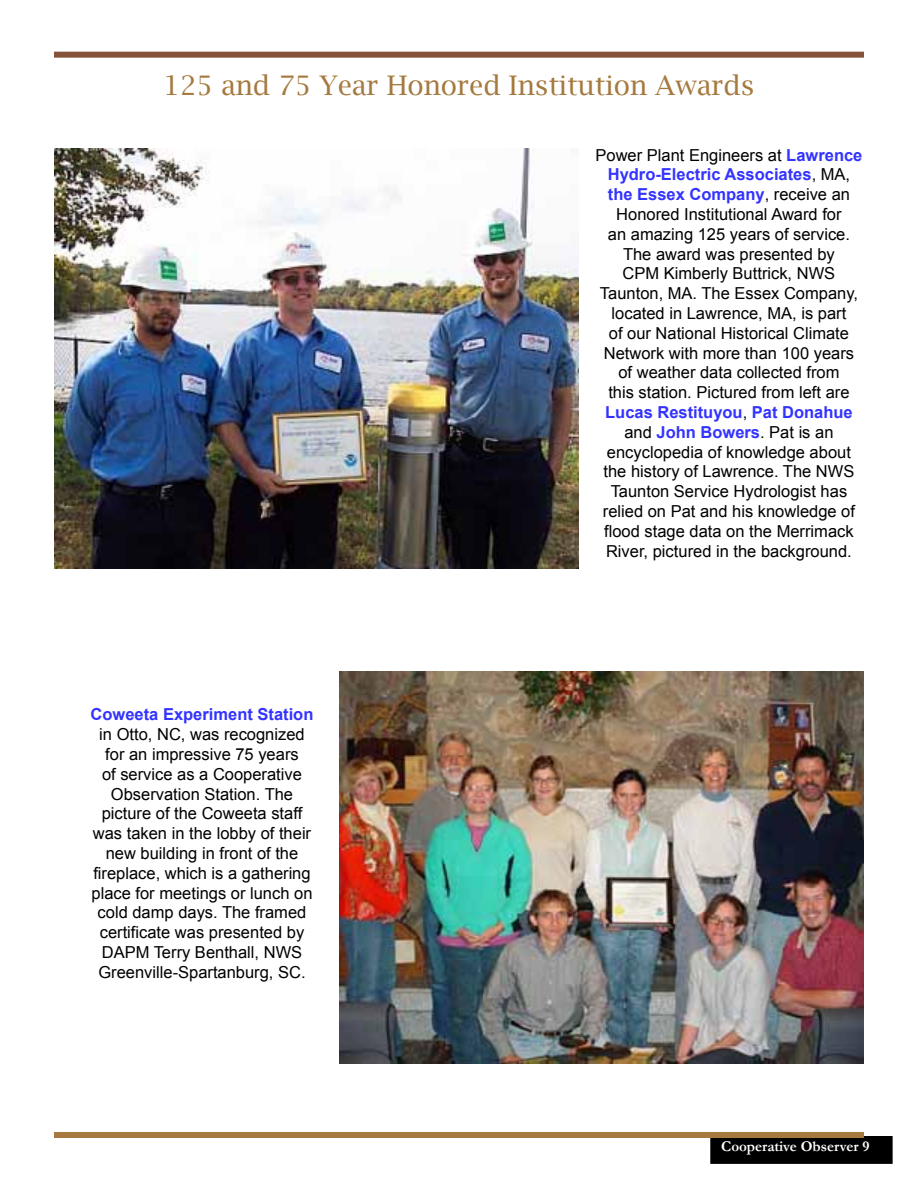
<style>
.page{position:relative;width:918px;height:1188px;background:#fff}
.page>*{position:absolute;margin:0;border:0;box-sizing:border-box;transform-origin:0 0}
.t1{font:27px "Lucida Bright";color:#a5793f}
.t2{font:16.5px/19.8px "Arial";color:#000;text-align:center}
.t3{font:700 16.5px "Arial";color:#33f}
.t4{font:700 15px "Garamond";color:#fff}
.s1{font-weight:700;color:#33f}
</style>
<div class="page">
<div style="left:711px;top:1137px;width:181px;height:26px;background:#000"></div>
<div style="left:710px;top:1136px;width:183px;height:28px;border:2px solid #000"></div>
<div style="left:54px;top:1132px;width:810px;height:6px;background:#a5793f"></div>
<div style="left:54px;top:52px;width:810px;height:6px;background:#845339"></div>
<img style="left:54px;top:148px;width:525px;height:420px">
<img style="left:339px;top:672px;width:525px;height:391px">
<h1 class="t1" style="left:164px;top:70px;width:592px">125 and 75 Year Honored Institution Awards</h1>
<p class="t3" style="left:91px;top:704px;width:224px">Coweeta Experiment Station</p>
<p class="t2" style="left:92px;top:725px;width:223px">in Otto, NC, was recognized for an impressive 75 years<br>of service as a Cooperative<br>Observation Station. The picture of the Coweeta staff was taken in the lobby of their new building in front of the fireplace, which is a gathering place for meetings or lunch on cold damp days. The framed certificate was presented by<br>DAPM Terry Benthall, NWS<br>Greenville-Spartanburg, SC.</p>
<p class="t2" style="left:596px;top:145px;width:268px">Power Plant Engineers at <span class="s1">Lawrence<br>Hydro-Electric Associates</span>, MA, <span class="s1">the Essex Company</span>, receive an<br>Honored Institutional Award for<br>an amazing 125 years of service.<br>The award was presented by<br>CPM Kimberly Buttrick, NWS<br>Taunton, MA. The Essex Company, located in Lawrence, MA, is part<br>of our National Historical Climate<br>Network with more than 100 years of weather data collected from<br>this station. Pictured from left are<br><span class="s1">Lucas Restituyou</span>, <span class="s1">Pat Donahue </span>and <span class="s1">John Bowers</span>. Pat is an encyclopedia of knowledge about the history of Lawrence. The NWS<br>Taunton Service Hydrologist has relied on Pat and his knowledge of flood stage data on the Merrimack<br>River, pictured in the background.</p>
<p class="t4" style="left:721px;top:1136px;width:150px">Cooperative Observer 9</p>
</div>
